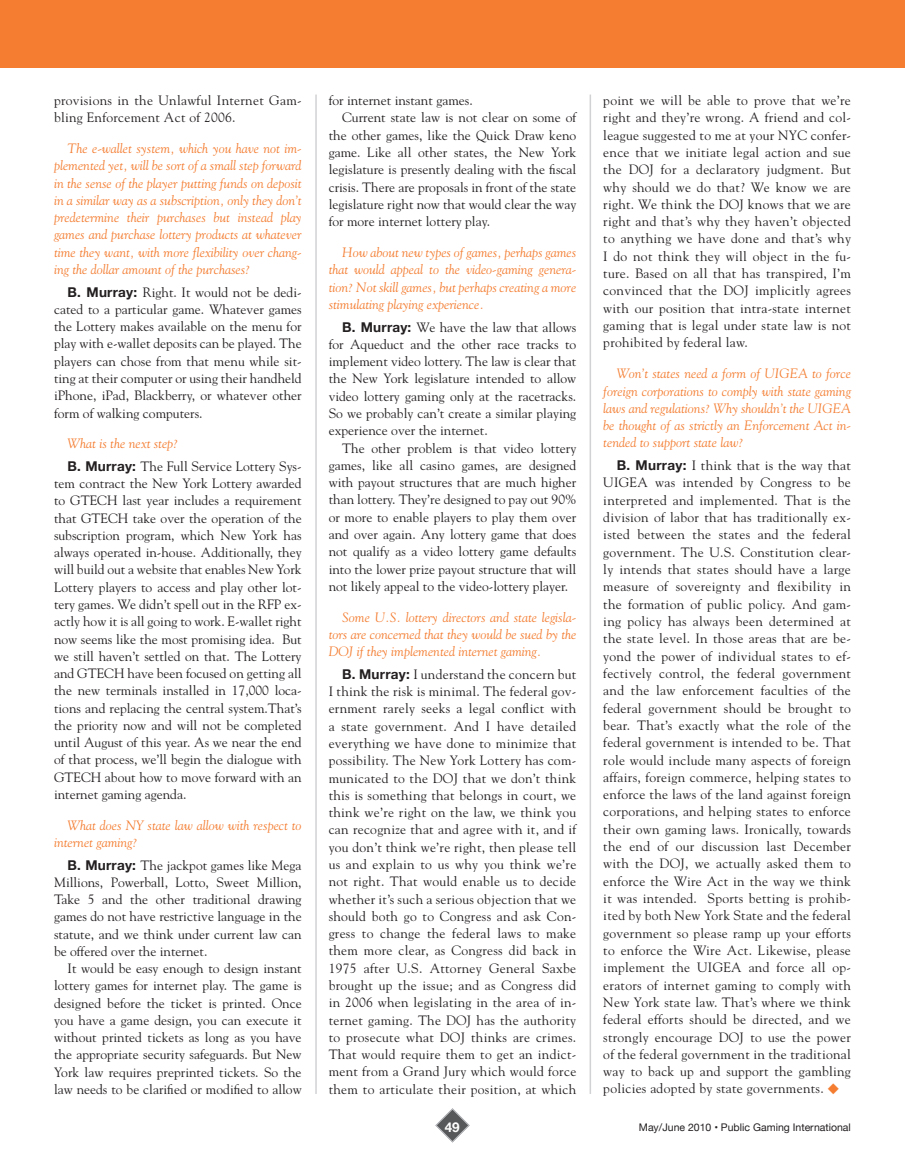
<style>
.page{position:relative;width:905px;height:1175px;background:#fff}
.page>*{position:absolute;margin:0;border:0;box-sizing:border-box;transform-origin:0 0}
.t1{font:13.5px/17.2px "Goudy";color:#231f20;text-align:justify}
.t2{font:italic 13.5px/17.2px "Goudy";color:#f47d31;text-align:justify}
.t3{font:13.5px/17.2px "Goudy";letter-spacing:.02em;color:#231f20}
.t4{font:700 13.5px "Helvetica Neue";color:#fff}
.t5{font:10.5px "Helvetica Neue";color:#231f20}
.s1{font-family:"Helvetica Neue";font-weight:700}
.s2{font-style:italic;color:#f47d31}
.s3{color:#f47d31}
</style>
<div class="page">
<svg style="left:435px;top:1108px;width:35px;height:34px"></svg>
<div style="left:0;top:0;width:904px;height:68px;background:#f47d31"></div>
<hr style="left:315px;top:94px;width:2px;height:1000px;background:#d1d2d4">
<hr style="left:589px;top:94px;width:2px;height:1000px;background:#d1d2d4">
<p class="t3" style="left:54px;top:91px;width:249px">provisions in the Unlawful Internet Gam&shy;bling Enforcement Act of 2006.</p>
<p class="t2" style="left:54px;top:140px;width:249px;text-indent:14px">The e-wallet system, which you have not im&shy;plemented yet, will be sort of a small step forward in the sense of the player putting funds on deposit in a similar way as a subscription, only they don’t predetermine their purchases but instead play games and purchase lottery products at whatever time they want, with more flexibility over chang&shy;ing the dollar amount of the purchases?</p>
<p class="t1" style="left:54px;top:283px;width:249px;text-indent:14px"><span class="s1">B. Murray:</span> Right. It would not be dedi&shy;cated to a particular game. Whatever games the Lottery makes available on the menu for play with e-wallet deposits can be played. The players can chose from that menu while sit&shy;ting at their computer or using their handheld iPhone, iPad, Blackberry, or whatever other form of walking computers.</p>
<p class="t1" style="left:68px;top:432px;width:235px;line-height:22.6px"><span class="s2">What is the next step?<br></span><span class="s1">B. Murray:</span> The Full Service Lottery Sys-</p>
<p class="t1" style="left:54px;top:474px;width:249px">tem contract the New York Lottery awarded to GTECH last year includes a requirement that GTECH take over the operation of the subscription program, which New York has always operated in-house. Additionally, they will build out a website that enables New York Lottery players to access and play other lot&shy;tery games. We didn’t spell out in the RFP ex&shy;actly how it is all going to work. E-wallet right now seems like the most promising idea. But we still haven’t settled on that. The Lottery and GTECH have been focused on getting all the new terminals installed in 17,000 loca&shy;tions and replacing the central system.That’s the priority now and will not be completed until August of this year. As we near the end of that process, we’ll begin the dialogue with GTECH about how to move forward with an internet gaming agenda.</p>
<p class="t2" style="left:54px;top:816px;width:249px;text-indent:14px">What does NY state law allow with respect to internet gaming?</p>
<p class="t1" style="left:54px;top:855px;width:249px;text-indent:14px"><span class="s1">B. Murray:</span> The jackpot games like Mega Millions, Powerball, Lotto, Sweet Million, Take 5 and the other traditional drawing games do not have restrictive language in the statute, and we think under current law can be offered over the internet.</p>
<p class="t1" style="left:54px;top:959px;width:249px;text-indent:14px">It would be easy enough to design instant lottery games for internet play. The game is designed before the ticket is printed. Once you have a game design, you can execute it without printed tickets as long as you have the appropriate security safeguards. But New York law requires preprinted tickets. So the law needs to be clarified or modified to allow</p>
<p class="t1" style="left:328px;top:91px;width:145px">for internet instant games.</p>
<p class="t1" style="left:342px;top:109px;width:236px">Current state law is not clear on some of</p>
<p class="t1" style="left:328px;top:126px;width:249px">the other games, like the Quick Draw keno</p>
<p class="t1" style="left:328px;top:143px;width:249px">game. Like all other states, the New York</p>
<p class="t1" style="left:328px;top:161px;width:249px">legislature is presently dealing with the fiscal</p>
<p class="t1" style="left:328px;top:178px;width:249px">crisis. There are proposals in front of the state</p>
<p class="t1" style="left:328px;top:195px;width:249px">legislature right now that would clear the way</p>
<p class="t1" style="left:328px;top:212px;width:163px">for more internet lottery play.</p>
<p class="t2" style="left:328px;top:243px;width:249px;text-indent:14px">How about new types of games, perhaps games that would appeal to the video-gaming genera&shy;tion? Not skill games, but perhaps creating a more stimulating playing experience.</p>
<p class="t1" style="left:328px;top:318px;width:249px;text-indent:14px"><span class="s1">B. Murray:</span> We have the law that allows for Aqueduct and the other race tracks to implement video lottery. The law is clear that the New York legislature intended to allow video lottery gaming only at the racetracks.<br>So we probably can’t create a similar playing experience over the internet.</p>
<p class="t1" style="left:328px;top:439px;width:249px;text-indent:14px">The other problem is that video lottery games, like all casino games, are designed with payout structures that are much higher than lottery. They’re designed to pay out 90% or more to enable players to play them over and over again. Any lottery game that does not qualify as a video lottery game defaults into the lower prize payout structure that will not likely appeal to the video-lottery player.</p>
<p class="t2" style="left:328px;top:608px;width:249px;text-indent:14px">Some U.S. lottery directors and state legisla&shy;tors are concerned that they would be sued by the DOJ if they implemented internet gaming.</p>
<p class="t1" style="left:328px;top:665px;width:249px;text-indent:14px"><span class="s1">B. Murray:</span> I understand the concern but I think the risk is minimal. The federal gov&shy;ernment rarely seeks a legal conflict with a state government. And I have detailed everything we have done to minimize that possibility. The New York Lottery has com&shy;municated to the DOJ that we don’t think this is something that belongs in court, we think we’re right on the law, we think you can recognize that and agree with it, and if you don’t think we’re right, then please tell us and explain to us why you think we’re not right. That would enable us to decide whether it’s such a serious objection that we should both go to Congress and ask Con&shy;gress to change the federal laws to make them more clear, as Congress did back in 1975 after U.S. Attorney General Saxbe brought up the issue; and as Congress did in 2006 when legislating in the area of in&shy;ternet gaming. The DOJ has the authority to prosecute what DOJ thinks are crimes.<br>That would require them to get an indict&shy;ment from a Grand Jury which would force them to articulate their position, at which</p>
<p class="t1" style="left:603px;top:91px;width:249px">point we will be able to prove that we’re right and they’re wrong. A friend and col&shy;league suggested to me at your NYC confer&shy;ence that we initiate legal action and sue the DOJ for a declaratory judgment. But why should we do that? We know we are right. We think the DOJ knows that we are right and that’s why they haven’t objected to anything we have done and that’s why I do not think they will object in the fu&shy;ture. Based on all that has transpired, I’m convinced that the DOJ implicitly agrees with our position that intra-state internet gaming that is legal under state law is not prohibited by federal law.</p>
<p class="t2" style="left:603px;top:364px;width:249px;text-indent:14px">Won’t states need a form of UIGEA to force foreign corporations to comply with state gaming laws and regulations? Why shouldn’t the UIGEA be thought of as strictly an Enforcement Act in&shy;tended to support state law?</p>
<p class="t1" style="left:603px;top:456px;width:249px;text-indent:14px"><span class="s1">B. Murray:</span> I think that is the way that UIGEA was intended by Congress to be interpreted and implemented. That is the division of labor that has traditionally ex&shy;isted between the states and the federal government. The U.S. Constitution clear&shy;ly intends that states should have a large measure of sovereignty and flexibility in the formation of public policy. And gam&shy;ing policy has always been determined at the state level. In those areas that are be&shy;yond the power of individual states to ef&shy;fectively control, the federal government and the law enforcement faculties of the federal government should be brought to bear. That’s exactly what the role of the federal government is intended to be. That role would include many aspects of foreign affairs, foreign commerce, helping states to enforce the laws of the land against foreign corporations, and helping states to enforce their own gaming laws. Ironically, towards the end of our discussion last December with the DOJ, we actually asked them to enforce the Wire Act in the way we think it was intended. Sports betting is prohib&shy;ited by both New York State and the federal government so please ramp up your efforts to enforce the Wire Act. Likewise, please implement the UIGEA and force all op&shy;erators of internet gaming to comply with New York state law. That’s where we think federal efforts should be directed, and we strongly encourage DOJ to use the power of the federal government in the traditional way to back up and support the gambling policies adopted by state governments. <span class="s3">◆</span></p>
<p class="t4" style="left:444px;top:1116px;width:17px">49</p>
<p class="t5" style="left:639px;top:1119px;width:213px">May/June 2010 • Public Gaming International</p>
</div>
